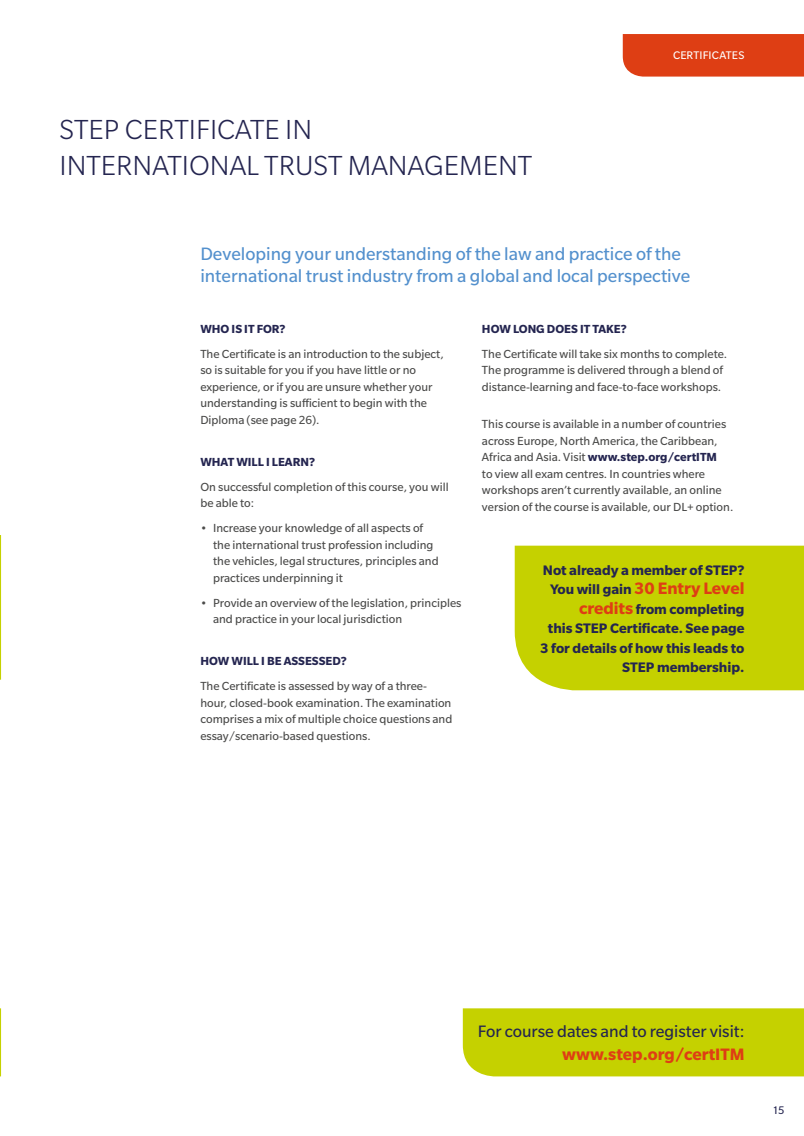
<style>
.page{position:relative;width:804px;height:1136px;background:#fff}
.page>*{position:absolute;margin:0;border:0;box-sizing:border-box;transform-origin:0 0}
.t1{font:300 30px/36px "Slate Std";color:#242550}
.t2{font:19.5px/22.5px "Slate Std";color:#5390cd}
.t3{font:700 18px "Slate Std";color:#de3e14}
.t4{font:18px "Slate Std";color:#242550}
.t5{font:700 15px/19.5px "Slate Std";color:#242550;text-align:right}
.t6{font:12.75px/16.5px "Slate Std";color:#4a4a49}
.t7{font:700 12.75px "Slate Std";color:#242550}
.t8{font:12px "Slate Std";letter-spacing:.01em;color:#fff}
.t9{font:12px "Slate Std";color:#242550}
.s1{font-weight:700;color:#242550}
.s2{font-size:15px;color:#242550}
.s3{font-size:18px;color:#de3e14}
</style>
<div class="page">
<svg style="left:0;top:1008px;width:1px;height:68px"></svg>
<svg style="left:0;top:535px;width:1px;height:144px"></svg>
<div style="left:622px;top:34px;width:182px;height:43px;background:#de3e14"></div>
<div style="left:463px;top:1008px;width:341px;height:68px;background:#c5d100"></div>
<div style="left:514px;top:545px;width:290px;height:145px;background:#c5d100"></div>
<h1 class="t1" style="left:60px;top:111px;width:474px">STEP CERTIFICATE IN<br>INTERNATIONAL TRUST MANAGEMENT</h1>
<p class="t8" style="left:673px;top:49px;width:73px">CERTIFICATES</p>
<h2 class="t2" style="left:200px;top:242px;width:491px">Developing your understanding of the law and practice of the international trust industry from a global and local perspective</h2>
<p class="t7" style="left:200px;top:321px;width:87px">WHO IS IT FOR?</p>
<p class="t6" style="left:200px;top:345px;width:245px">The Certificate is an introduction to the subject, so is suitable for you if you have little or no experience, or if you are unsure whether your understanding is sufficient to begin with the Diploma (see page 26).</p>
<p class="t7" style="left:200px;top:454px;width:116px">WHAT WILL I LEARN?</p>
<p class="t6" style="left:200px;top:478px;width:250px">On successful completion of this course, you will be able to:</p>
<p class="t6" style="left:213px;top:520px;width:227px;text-indent:-13px">• Increase your knowledge of all aspects of the international trust profession including the vehicles, legal structures, principles and practices underpinning it</p>
<p class="t6" style="left:213px;top:594px;width:250px;text-indent:-13px">• Provide an overview of the legislation, principles and practice in your local jurisdiction</p>
<p class="t7" style="left:200px;top:654px;width:148px">HOW WILL I BE ASSESSED?</p>
<p class="t6" style="left:200px;top:678px;width:253px">The Certificate is assessed by way of a three&shy;hour, closed-book examination. The examination comprises a mix of multiple choice questions and essay/scenario-based questions.</p>
<p class="t7" style="left:482px;top:321px;width:146px">HOW LONG DOES IT TAKE?</p>
<p class="t6" style="left:482px;top:345px;width:247px">The Certificate will take six months to complete.<br>The programme is delivered through a blend of distance-learning and face-to-face workshops.</p>
<p class="t6" style="left:482px;top:415px;width:253px">This course is available in a number of countries across Europe, North America, the Caribbean, Africa and Asia. Visit <span class="s1">www.step.org/certITM<br></span>to view all exam centres. In countries where workshops aren’t currently available, an online version of the course is available, our DL+ option.</p>
<p class="t5" style="left:543px;top:560px;width:203px">Not already a member of STEP?</p>
<h3 class="t3" style="left:550px;top:578px;width:196px"><span class="s2">You will gain</span> 30 Entry Level</h3>
<p class="t5" style="left:540px;top:599px;width:206px"><span class="s3">credits</span> from completing<br>this STEP Certificate. See page<br>3 for details of how this leads to<br>STEP membership.</p>
<h3 class="t4" style="left:478px;top:1021px;width:268px">For course dates and to register visit:</h3>
<h3 class="t3" style="left:562px;top:1043px;width:184px">www.step.org/certITM</h3>
<p class="t9" style="left:772px;top:1104px;width:14px">15</p>
</div>
